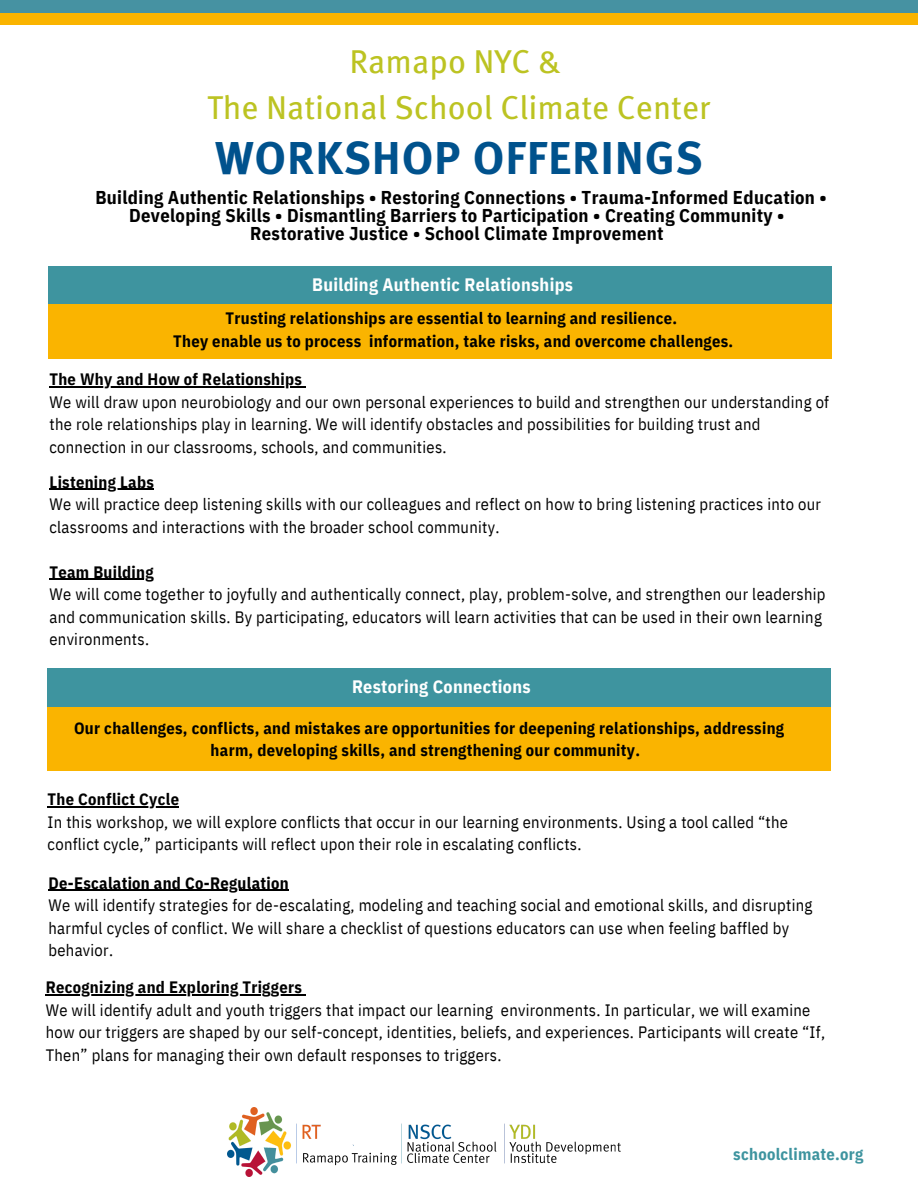
<style>
.page{position:relative;width:918px;height:1188px;background:#fff}
.page>*{position:absolute;margin:0;border:0;box-sizing:border-box;transform-origin:0 0}
.t1{font:700 46.05px "Meta OT";letter-spacing:.02em;color:#00528d}
.t2{font:33px/46.2px "Meta OT";color:#bcc322;text-align:center}
.t3{font:700 18.6px/18px "IBM Plex Sans Cond";letter-spacing:.02em;color:#000;text-align:center}
.t4{font:700 18px "IBM Plex Sans Cond";letter-spacing:.02em;color:#fff}
.t5{font:16.5px/22.5px "IBM Plex Sans Cond";letter-spacing:.02em;color:#000}
.t6{font:700 16.5px/22.5px "IBM Plex Sans Cond";letter-spacing:.02em;color:#000;text-align:center}
.t7{font:700 16.5px "IBM Plex Sans Cond";letter-spacing:.02em;color:#3e949f}
</style>
<div class="page">
<div style="left:0;top:0;width:918px;height:13px;background:#4692a2"></div>
<img style="left:228px;top:1108px;width:393px;height:68px">
<div style="left:0;top:13px;width:918px;height:11px;background:#fab400"></div>
<div style="left:49px;top:266px;width:783px;height:39px;background:#3e949f"></div>
<div style="left:49px;top:304px;width:783px;height:55px;background:#fab400"></div>
<hr style="left:49px;top:386px;width:253px;height:1px;background:#000">
<hr style="left:49px;top:489px;width:105px;height:1px;background:#000">
<hr style="left:49px;top:579px;width:105px;height:1px;background:#000">
<div style="left:48px;top:707px;width:783px;height:64px;background:#fab400"></div>
<div style="left:48px;top:668px;width:783px;height:39px;background:#3e949f"></div>
<hr style="left:48px;top:806px;width:131px;height:2px;background:#000">
<hr style="left:49px;top:890px;width:240px;height:1px;background:#000">
<hr style="left:46px;top:994px;width:256px;height:2px;background:#000">
<h2 class="t2" style="left:207px;top:37px;width:505px">Ramapo NYC &amp;<br>The National School Climate Center</h2>
<h1 class="t1" style="left:215px;top:122px;width:489px">WORKSHOP OFFERINGS</h1>
<p class="t3" style="left:95px;top:188px;width:733px">Building Authentic Relationships • Restoring Connections • Trauma-Informed Education •<br>Developing Skills • Dismantling Barriers to Participation • Creating Community •<br>Restorative Justice • School Climate Improvement</p>
<p class="t4" style="left:312px;top:272px;width:262px">Building Authentic Relationships</p>
<p class="t6" style="left:173px;top:307px;width:562px">Trusting relationships are essential to learning and resilience.<br>They enable us to process information, take risks, and overcome challenges.</p>
<p class="t6" style="left:49px;top:368px;width:254px">The Why and How of Relationships</p>
<p class="t5" style="left:49px;top:390px;width:781px">We will draw upon neurobiology and our own personal experiences to build and strengthen our understanding of the role relationships play in learning. We will identify obstacles and possibilities for building trust and connection in our classrooms, schools, and communities.</p>
<p class="t6" style="left:49px;top:470px;width:106px">Listening Labs</p>
<p class="t5" style="left:49px;top:493px;width:773px">We will practice deep listening skills with our colleagues and reflect on how to bring listening practices into our classrooms and interactions with the broader school community.</p>
<p class="t6" style="left:49px;top:560px;width:106px">Team Building</p>
<p class="t5" style="left:49px;top:583px;width:778px">We will come together to joyfully and authentically connect, play, problem-solve, and strengthen our leadership and communication skills. By participating, educators will learn activities that can be used in their own learning environments.</p>
<p class="t4" style="left:352px;top:674px;width:180px">Restoring Connections</p>
<p class="t6" style="left:74px;top:716px;width:712px">Our challenges, conflicts, and mistakes are opportunities for deepening relationships, addressing harm, developing skills, and strengthening our community.</p>
<p class="t6" style="left:48px;top:788px;width:133px">The Conflict Cycle</p>
<p class="t5" style="left:48px;top:810px;width:742px">In this workshop, we will explore conflicts that occur in our learning environments. Using a tool called “the conflict cycle,” participants will reflect upon their role in escalating conflicts.</p>
<p class="t6" style="left:49px;top:871px;width:242px">De-Escalation and Co-Regulation</p>
<p class="t5" style="left:49px;top:894px;width:765px">We will identify strategies for de-escalating, modeling and teaching social and emotional skills, and disrupting harmful cycles of conflict. We will share a checklist of questions educators can use when feeling baffled by behavior.</p>
<p class="t6" style="left:46px;top:976px;width:258px">Recognizing and Exploring Triggers</p>
<p class="t5" style="left:46px;top:998px;width:781px">We will identify adult and youth triggers that impact our learning environments. In particular, we will examine how our triggers are shaped by our self-concept, identities, beliefs, and experiences. Participants will create “If,<br>Then” plans for managing their own default responses to triggers.</p>
<p class="t7" style="left:733px;top:1143px;width:131px">schoolclimate.org</p>
</div>
